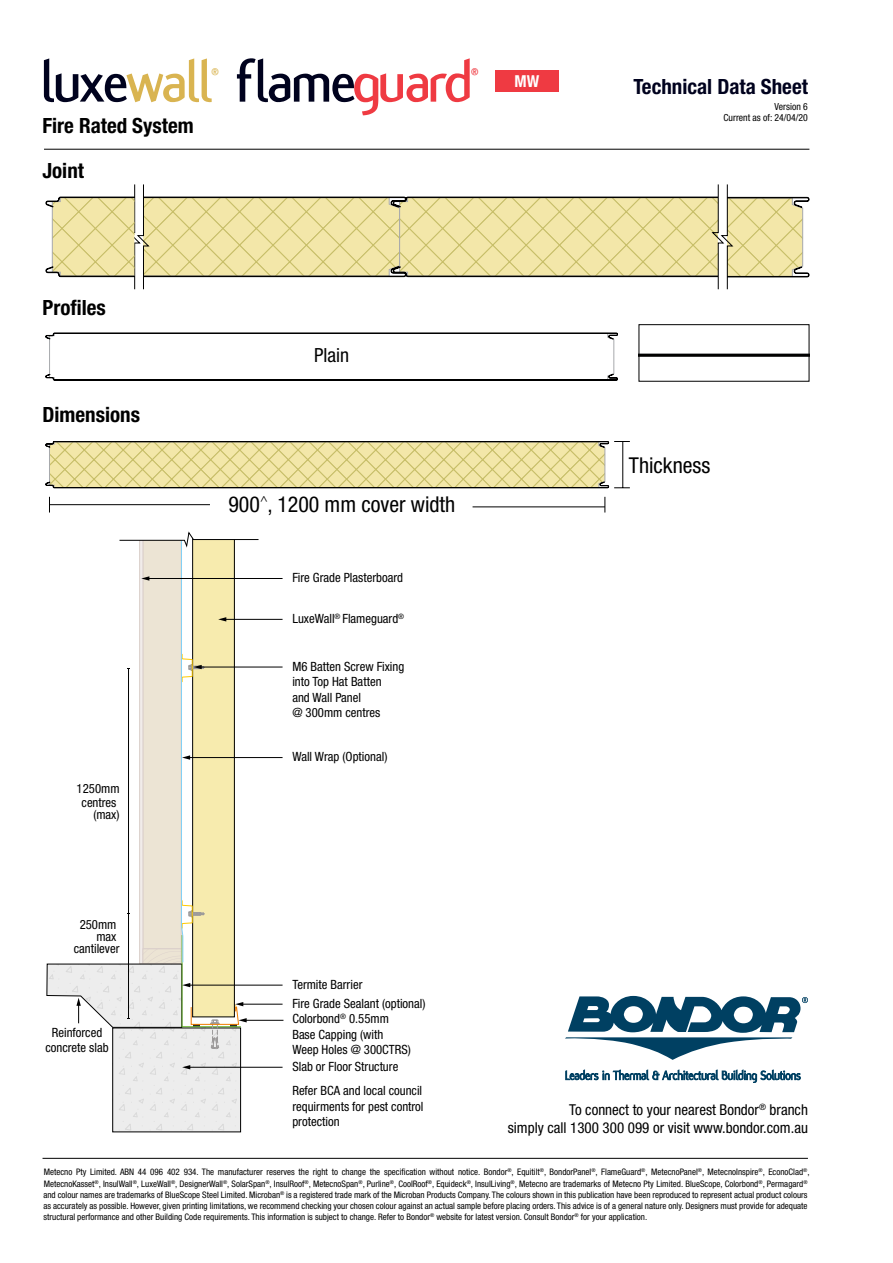
<style>
.page{position:relative;width:893px;height:1263px;background:#fff}
.page>*{position:absolute;margin:0;border:0;box-sizing:border-box;transform-origin:0 0}
.t1{font:700 60.45px "Flux";letter-spacing:-.035em;color:#00021e}
.t2{font:condensed 21.9px "Helvetica Neue LT";color:#000}
.t3{font:700 condensed 21px "Helvetica Neue LT";color:#000}
.t4{font:700 condensed 21px "Helvetica Neue LT";color:#00021e}
.t5{font:condensed 19.5px "Helvetica Neue LT";color:#000}
.t6{font:700 condensed 16.5px "Helvetica Neue LT";color:#fff}
.t7{font:condensed 15px/18px "Helvetica Neue LT";color:#000;text-align:right}
.t8{font:condensed 12.75px/15.3px "Helvetica Neue LT";color:#000}
.t9{font:condensed 9.75px/11.7px "Helvetica Neue LT";color:#000;text-align:right}
.t10{font:700 9.15px "Flux";color:#d9b451}
.t11{font:700 9.15px "Flux";color:#ef3a42}
.t12{font:condensed 9px/11.2px "Helvetica Neue LT";color:#000}
.s1{color:#d9b451}
.s2{color:#ef3a42}
</style>
<div class="page">
<hr style="left:44px;top:149px;width:765px;height:1px;background:#000">
<svg style="left:46px;top:333px;width:572px;height:47px"></svg>
<svg style="left:641px;top:353px;width:166px;height:4px"></svg>
<div style="left:639px;top:324px;width:170px;height:58px;border:1px solid #000"></div>
<svg style="left:46px;top:184px;width:763px;height:106px"></svg>
<hr style="left:49px;top:504px;width:161px;height:1px;background:#000">
<hr style="left:473px;top:507px;width:132px;height:1px;background:#000">
<svg style="left:49px;top:497px;width:1px;height:15px"></svg>
<svg style="left:605px;top:497px;width:1px;height:15px"></svg>
<svg style="left:46px;top:441px;width:584px;height:47px;background:#dfd59a"></svg>
<svg style="left:565px;top:996px;width:243px;height:64px"></svg>
<svg style="left:565px;top:1070px;width:236px;height:13px"></svg>
<hr style="left:43px;top:1158px;width:765px;height:1px;background:#000">
<div style="left:495px;top:70px;width:64px;height:21px;background:#ef3a42"></div>
<div style="left:113px;top:1028px;width:128px;height:104px;background:#ededed"></div>
<hr style="left:148px;top:578px;width:135px;height:1px;background:#000">
<hr style="left:225px;top:619px;width:58px;height:1px;background:#000">
<hr style="left:189px;top:757px;width:94px;height:1px;background:#000">
<hr style="left:189px;top:985px;width:94px;height:1px;background:#000">
<hr style="left:189px;top:1067px;width:94px;height:1px;background:#000">
<svg style="left:182px;top:1065px;width:8px;height:4px"></svg>
<hr style="left:242px;top:1004px;width:41px;height:1px;background:#000">
<hr style="left:245px;top:1020px;width:38px;height:1px;background:#000">
<hr style="left:200px;top:667px;width:83px;height:1px;background:#000">
<svg style="left:47px;top:531px;width:212px;height:518px"></svg>
<h1 class="t1" style="left:40px;top:49px;width:434px">luxe<span class="s1">wall</span> flame<span class="s2">guard</span></h1>
<p class="t10" style="left:211px;top:67px;width:9px">®</p>
<p class="t11" style="left:471px;top:67px;width:9px">®</p>
<h3 class="t3" style="left:43px;top:113px;width:153px">Fire Rated System</h3>
<h3 class="t3" style="left:43px;top:158px;width:43px">Joint</h3>
<h3 class="t6" style="left:515px;top:71px;width:26px">MW</h3>
<h3 class="t3" style="left:43px;top:295px;width:65px">Profiles</h3>
<h3 class="t3" style="left:43px;top:401px;width:99px">Dimensions</h3>
<h3 class="t8" style="left:77px;top:782px;width:44px;line-height:13.5px;text-align:center">1250mm centres</h3>
<h3 class="t8" style="left:93px;top:807px;width:28px">(max)</h3>
<h3 class="t8" style="left:74px;top:919px;width:47px;line-height:12px;text-align:right">250mm max cantilever</h3>
<h3 class="t8" style="left:45px;top:1025px;width:65px;text-align:center">Reinforced concrete slab</h3>
<h3 class="t5" style="left:314px;top:344px;width:37px">Plain</h3>
<h2 class="t2" style="left:228px;top:492px;width:228px">900<sup>^</sup>, 1200 mm cover width</h2>
<h3 class="t8" style="left:292px;top:570px;width:112px">Fire Grade Plasterboard</h3>
<h3 class="t8" style="left:292px;top:611px;width:113px">LuxeWall<sup>®</sup> Flameguard<sup>®</sup></h3>
<h3 class="t8" style="left:292px;top:659px;width:113px">M6 Batten Screw Fixing into Top Hat Batten<br>and Wall Panel<br>@ 300mm centres</h3>
<h3 class="t8" style="left:292px;top:749px;width:97px">Wall Wrap (Optional)</h3>
<h3 class="t8" style="left:292px;top:977px;width:72px">Termite Barrier</h3>
<h3 class="t8" style="left:292px;top:996px;width:135px">Fire Grade Sealant (optional)<br>Colorbond<sup>®</sup> 0.55mm<br>Base Capping (with<br>Weep Holes @ 300CTRS)</h3>
<h3 class="t8" style="left:292px;top:1059px;width:107px">Slab or Floor Structure</h3>
<h3 class="t4" style="left:633px;top:73px;width:176px">Technical Data Sheet</h3>
<p class="t9" style="left:724px;top:100px;width:86px">Version 6<br>Current as of: 24/04/20</p>
<h2 class="t2" style="left:629px;top:452px;width:83px">Thickness</h2>
<h3 class="t8" style="left:292px;top:1083px;width:133px;text-align:justify">Refer BCA and local council requirments for pest control protection</h3>
<h3 class="t7" style="left:508px;top:1101px;width:302px">To connect to your nearest Bondor<sup>®</sup> branch<br>simply call 1300 300 099 or visit www.bondor.com.au</h3>
<p class="t12" style="left:43px;top:1166px;width:768px">Metecno Pty Limited. ABN 44 096 402 934. The manufacturer reserves the right to change the specification without notice. Bondor<sup>®</sup>, Equitilt<sup>®</sup>, BondorPanel<sup>®</sup>, FlameGuard<sup>®</sup>, MetecnoPanel<sup>®</sup>, MetecnoInspire<sup>®</sup>, EconoClad<sup>®</sup>, MetecnoKasset<sup>®</sup>, InsulWall<sup>®</sup>, LuxeWall<sup>®</sup>, DesignerWall<sup>®</sup>, SolarSpan<sup>®</sup>, InsulRoof<sup>®</sup>, MetecnoSpan<sup>®</sup>, Purline<sup>®</sup>, CoolRoof<sup>®</sup>, Equideck<sup>®</sup>, InsulLiving<sup>®</sup>, Metecno are trademarks of Metecno Pty Limited. BlueScope, Colorbond<sup>®</sup>, Permagard<sup>® </sup>and colour names are trademarks of BlueScope Steel Limited. Microban<sup>®</sup> is a registered trade mark of the Microban Products Company. The colours shown in this publication have been reproduced to represent actual product colours as accurately as possible. However, given printing limitations, we recommend checking your chosen colour against an actual sample before placing orders. This advice is of a general nature only. Designers must provide for adequate structural performance and other Building Code requirements. This information is subject to change. Refer to Bondor<sup>®</sup> website for latest version. Consult Bondor<sup>®</sup> for your application.</p>
</div>
